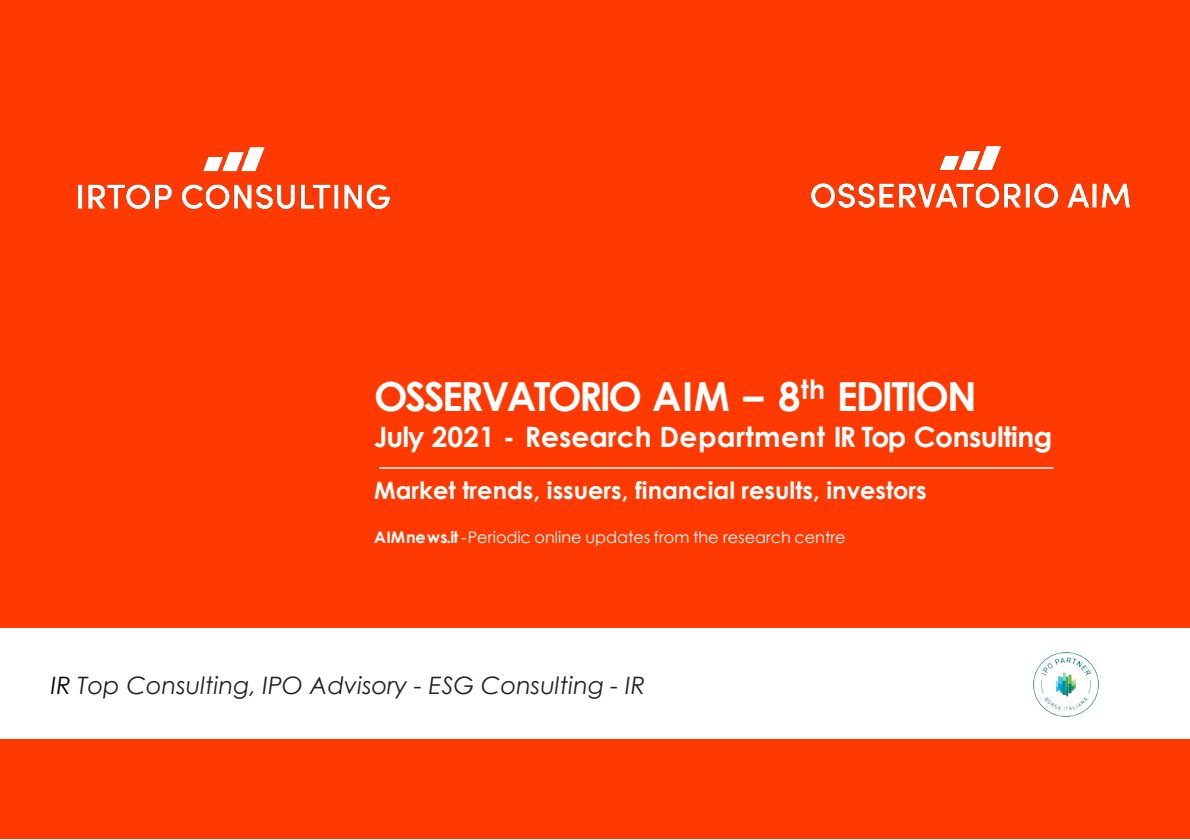
<style>
.page{position:relative;width:1190px;height:840px;background:#fff}
.page>*{position:absolute;margin:0;border:0;box-sizing:border-box;transform-origin:0 0}
.t1{font:700 40px "Century Gothic";letter-spacing:-.06em;color:#fff}
.t2{font:700 28px "Century Gothic";letter-spacing:-.005em;color:#fff}
.t3{font:700 24px "Century Gothic";color:#fff}
.t4{font:italic 24px "Century Gothic";color:#231f20}
.t5{font:16px "Century Gothic";color:#fff}
.s1{font-weight:700}
.s2{color:#000}
</style>
<div class="page">
<div style="left:0;top:0;width:1190px;height:628px;background:#ff3900"></div>
<div style="left:0;top:740px;width:1190px;height:99px;background:#ff3900"></div>
<img style="left:1033px;top:652px;width:65px;height:65px">
<hr style="left:379px;top:467px;width:675px;height:2px;background:#fff">
<img style="left:79px;top:147px;width:311px;height:61px">
<img style="left:811px;top:146px;width:318px;height:62px">
<h2 class="t1" style="left:374px;top:366px;width:604px">OSSERVATORIO AIM – 8<sup>th</sup> EDITION</h2>
<h2 class="t2" style="left:374px;top:416px;width:680px">July 2021 - Research Department IR Top Consulting</h2>
<p class="t3" style="left:374px;top:472px;width:554px">Market trends, issuers, financial results, investors</p>
<p class="t5" style="left:374px;top:527px;width:473px"><span class="s1">AIMnews.it</span> -Periodic online updates from the research centre</p>
<p class="t4" style="left:51px;top:668px;width:596px"><span class="s2">IR</span> Top Consulting, IPO Advisory - ESG Consulting - IR</p>
</div>
